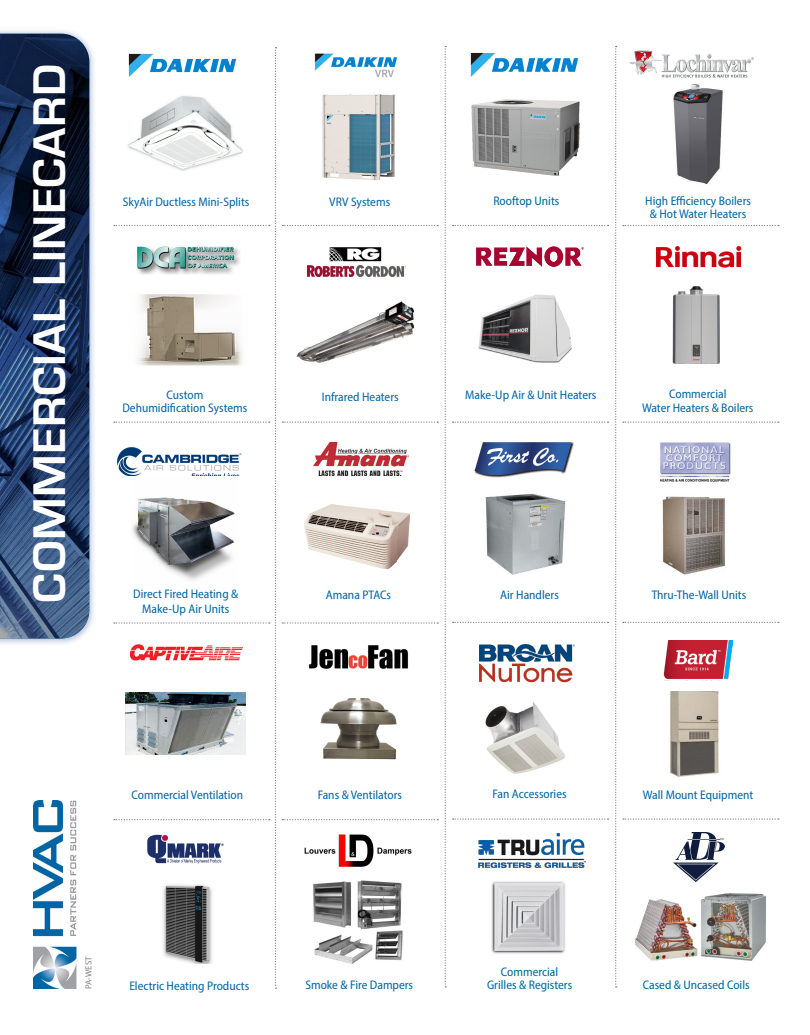
<style>
.page{position:relative;width:810px;height:1035px;background:#fff}
.page>*{position:absolute;margin:0;border:0;box-sizing:border-box;transform-origin:0 0}
.t1{font:700 47.5px "Eurostile";letter-spacing:.01em;color:#fff}
.t2{font:semi-condensed 12.5px/12.5px "Myriad Pro";color:#0065a4;text-align:center}
.t3{font:8.75px "Myriad Pro";color:#808285}
</style>
<div class="page">
<div style="left:0;top:28px;width:97px;height:618px;background:#103d8c;opacity:.4"></div>
<img style="left:0;top:34px;width:89px;height:604px">
<img style="left:34px;top:801px;width:43px;height:188px">
<img style="left:477px;top:247px;width:107px;height:20px">
<img style="left:478px;top:294px;width:94px;height:69px">
<img style="left:313px;top:443px;width:95px;height:33px">
<img style="left:304px;top:504px;width:106px;height:65px">
<img style="left:304px;top:834px;width:108px;height:33px">
<img style="left:313px;top:880px;width:90px;height:84px">
<img style="left:660px;top:442px;width:71px;height:40px">
<img style="left:663px;top:496px;width:62px;height:78px">
<img style="left:320px;top:698px;width:77px;height:62px">
<img style="left:309px;top:645px;width:99px;height:24px">
<img style="left:307px;top:247px;width:98px;height:30px">
<img style="left:296px;top:301px;width:119px;height:62px">
<img style="left:470px;top:53px;width:109px;height:24px">
<img style="left:471px;top:100px;width:108px;height:75px">
<img style="left:479px;top:644px;width:96px;height:39px">
<img style="left:485px;top:702px;width:80px;height:72px">
<img style="left:322px;top:94px;width:73px;height:87px">
<img style="left:314px;top:53px;width:84px;height:25px">
<img style="left:474px;top:442px;width:100px;height:36px">
<img style="left:485px;top:493px;width:81px;height:82px">
<img style="left:656px;top:246px;width:86px;height:22px">
<img style="left:672px;top:286px;width:48px;height:78px">
<img style="left:479px;top:833px;width:107px;height:34px">
<img style="left:491px;top:881px;width:74px;height:73px">
<img style="left:674px;top:833px;width:51px;height:48px">
<img style="left:634px;top:893px;width:132px;height:68px">
<img style="left:663px;top:641px;width:70px;height:38px">
<img style="left:669px;top:692px;width:50px;height:85px">
<svg style="left:282px;top:225px;width:156px;height:1px"></svg>
<svg style="left:282px;top:622px;width:156px;height:2px"></svg>
<svg style="left:282px;top:422px;width:156px;height:1px"></svg>
<svg style="left:282px;top:819px;width:156px;height:1px"></svg>
<svg style="left:453px;top:225px;width:156px;height:1px"></svg>
<svg style="left:453px;top:622px;width:156px;height:1px"></svg>
<svg style="left:453px;top:422px;width:156px;height:1px"></svg>
<svg style="left:453px;top:818px;width:156px;height:2px"></svg>
<svg style="left:623px;top:225px;width:156px;height:1px"></svg>
<svg style="left:623px;top:622px;width:156px;height:1px"></svg>
<svg style="left:623px;top:422px;width:156px;height:1px"></svg>
<svg style="left:623px;top:818px;width:156px;height:2px"></svg>
<svg style="left:114px;top:47px;width:162px;height:942px"></svg>
<svg style="left:445px;top:46px;width:1px;height:942px"></svg>
<svg style="left:615px;top:46px;width:2px;height:942px"></svg>
<img style="left:673px;top:84px;width:50px;height:101px">
<img style="left:630px;top:50px;width:124px;height:28px">
<p class="t1" style="left:15px;top:603px;width:540px;rotate:-90deg">COMMERCIAL LINECARD</p>
<p class="t2" style="left:123px;top:195px;width:128px">SkyAir Ductless Mini-Splits</p>
<p class="t2" style="left:329px;top:195px;width:62px">VRV Systems</p>
<p class="t2" style="left:122px;top:388px;width:127px">Custom<br>Dehumidification Systems</p>
<p class="t2" style="left:133px;top:586px;width:107px;line-height:15px">Direct Fired Heating &amp;<br>Make-Up Air Units</p>
<p class="t2" style="left:322px;top:391px;width:78px">Infrared Heaters</p>
<p class="t2" style="left:326px;top:589px;width:67px">Amana PTACs</p>
<p class="t2" style="left:493px;top:195px;width:68px">Rooftop Units</p>
<p class="t2" style="left:645px;top:195px;width:107px">High Efficiency Boilers &amp; Hot Water Heaters</p>
<p class="t2" style="left:465px;top:388px;width:133px">Make-Up Air &amp; Unit Heaters</p>
<p class="t2" style="left:642px;top:387px;width:113px;line-height:13.8px">Commercial<br>Water Heaters &amp; Boilers</p>
<p class="t2" style="left:500px;top:588px;width:60px">Air Handlers</p>
<p class="t2" style="left:652px;top:589px;width:96px">Thru-The-Wall Units</p>
<p class="t2" style="left:132px;top:788px;width:113px">Commercial Ventilation</p>
<p class="t2" style="left:318px;top:788px;width:86px">Fans &amp; Ventilators</p>
<p class="t2" style="left:493px;top:788px;width:76px">Fan Accessories</p>
<p class="t2" style="left:643px;top:788px;width:112px">Wall Mount Equipment</p>
<p class="t3" style="left:83px;top:989px;width:34px;rotate:-90deg">PA-WEST</p>
<p class="t2" style="left:487px;top:966px;width:87px">Commercial<br>Grilles &amp; Registers</p>
<p class="t2" style="left:129px;top:979px;width:121px">Electric Heating Products</p>
<p class="t2" style="left:643px;top:978px;width:108px">Cased &amp; Uncased Coils</p>
<p class="t2" style="left:305px;top:979px;width:109px">Smoke &amp; Fire Dampers</p>
</div>
